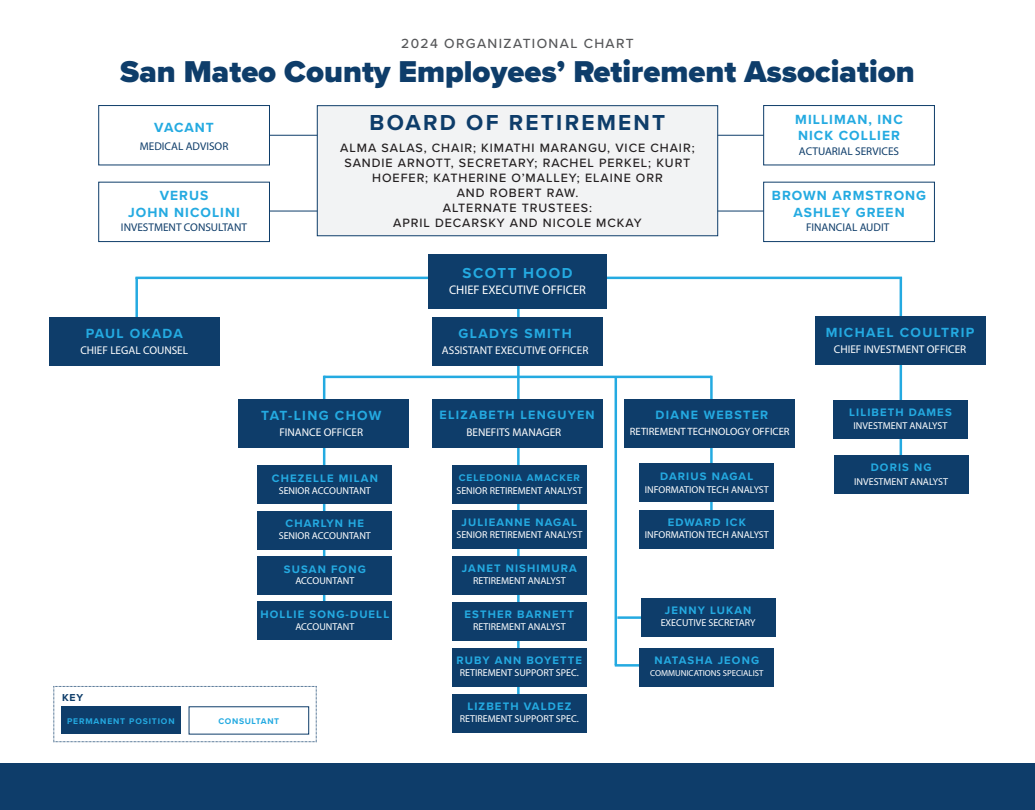
<style>
.page{position:relative;width:1035px;height:810px;background:#fff}
.page>*{position:absolute;margin:0;border:0;box-sizing:border-box;transform-origin:0 0}
.t1{font:900 31.25px "Proxima Nova";color:#0e3d6a}
.t2{font:700 22.5px "Proxima Nova";letter-spacing:.1em;color:#0e3d6a}
.t3{font:700 15px "Proxima Nova";letter-spacing:.1em;color:#24aae1}
.t4{font:700 13.75px/16.5px "Proxima Nova";letter-spacing:.075em;color:#24aae1;text-align:center}
.t5{font:700 13.75px "Proxima Nova";letter-spacing:.1em;color:#24aae1}
.t6{font:500 13.75px "Proxima Nova";letter-spacing:.1em;color:#57585a}
.t7{font:500 12.5px/15px "Proxima Nova";letter-spacing:.075em;color:#231f20;text-align:center}
.t8{font:700 12.5px "Proxima Nova";letter-spacing:.1em;color:#24aae1}
.t9{font:12.5px "Myriad Pro";color:#fff}
.t10{font:700 11.25px "Proxima Nova";letter-spacing:.1em;color:#24aae1}
.t11{font:11.25px "Myriad Pro";color:#fff}
.t12{font:11.25px "Myriad Pro";color:#0e3d6a}
.t13{font:10.62px "Myriad Pro";color:#fff}
.t14{font:700 10.5px "Proxima Nova";color:#0e3d6a}
.t15{font:10px "Myriad Pro";color:#fff}
.t16{font:700 10px "Proxima Nova";letter-spacing:.1em;color:#24aae1}
.t17{font:8.75px "Myriad Pro";color:#fff}
.t18{font:700 8.5px "Proxima Nova";letter-spacing:.1em;color:#24aae1}
.t19{font:700 8.5px "Proxima Nova";letter-spacing:.075em;color:#24aae1}
</style>
<div class="page">
<hr style="left:135px;top:277px;width:3px;height:67px;background:#24aae1">
<hr style="left:323px;top:376px;width:2px;height:240px;background:#24aae1">
<hr style="left:517px;top:281px;width:3px;height:425px;background:#24aae1">
<div style="left:0;top:764px;width:1035px;height:46px;background:#0e3d6a"></div>
<hr style="left:615px;top:377px;width:2px;height:288px;background:#24aae1">
<hr style="left:615px;top:664px;width:61px;height:3px;background:#24aae1">
<hr style="left:617px;top:616px;width:60px;height:3px;background:#24aae1">
<hr style="left:135px;top:277px;width:767px;height:2px;background:#24aae1">
<hr style="left:900px;top:277px;width:2px;height:193px;background:#24aae1">
<hr style="left:269px;top:211px;width:495px;height:1px;background:#0e3d6a">
<hr style="left:269px;top:135px;width:495px;height:1px;background:#0e3d6a">
<hr style="left:710px;top:376px;width:3px;height:153px;background:#24aae1">
<div style="left:428px;top:254px;width:179px;height:54px;background:#0e3d6a"></div>
<div style="left:49px;top:318px;width:171px;height:48px;background:#0e3d6a"></div>
<div style="left:432px;top:317px;width:171px;height:49px;background:#0e3d6a"></div>
<div style="left:624px;top:399px;width:171px;height:49px;background:#0e3d6a"></div>
<div style="left:815px;top:317px;width:170px;height:48px;background:#0e3d6a"></div>
<div style="left:639px;top:464px;width:135px;height:38px;background:#0e3d6a"></div>
<div style="left:639px;top:510px;width:135px;height:39px;background:#0e3d6a"></div>
<div style="left:641px;top:598px;width:135px;height:38px;background:#0e3d6a"></div>
<div style="left:639px;top:648px;width:135px;height:39px;background:#0e3d6a"></div>
<div style="left:257px;top:466px;width:135px;height:38px;background:#0e3d6a"></div>
<div style="left:257px;top:511px;width:135px;height:38px;background:#0e3d6a"></div>
<div style="left:257px;top:556px;width:135px;height:39px;background:#0e3d6a"></div>
<div style="left:257px;top:602px;width:135px;height:38px;background:#0e3d6a"></div>
<div style="left:238px;top:399px;width:171px;height:49px;background:#0e3d6a"></div>
<div style="left:432px;top:399px;width:171px;height:49px;background:#0e3d6a"></div>
<div style="left:452px;top:466px;width:135px;height:38px;background:#0e3d6a"></div>
<div style="left:452px;top:510px;width:135px;height:39px;background:#0e3d6a"></div>
<div style="left:452px;top:556px;width:135px;height:39px;background:#0e3d6a"></div>
<div style="left:452px;top:602px;width:135px;height:39px;background:#0e3d6a"></div>
<div style="left:452px;top:648px;width:135px;height:39px;background:#0e3d6a"></div>
<div style="left:452px;top:694px;width:135px;height:39px;background:#0e3d6a"></div>
<div style="left:833px;top:400px;width:135px;height:38px;background:#0e3d6a"></div>
<div style="left:834px;top:455px;width:135px;height:39px;background:#0e3d6a"></div>
<div style="left:317px;top:105px;width:401px;height:131px;background:#f2f3f4;border:1px solid #0e3d6a"></div>
<div style="left:763px;top:105px;width:172px;height:60px;border:1px solid #0e3d6a"></div>
<div style="left:763px;top:182px;width:172px;height:60px;border:1px solid #0e3d6a"></div>
<div style="left:98px;top:105px;width:172px;height:60px;border:1px solid #0e3d6a"></div>
<div style="left:98px;top:182px;width:172px;height:60px;border:1px solid #0e3d6a"></div>
<svg style="left:53px;top:686px;width:264px;height:56px"></svg>
<hr style="left:324px;top:376px;width:387px;height:2px;background:#24aae1">
<h3 class="t6" style="left:401px;top:33px;width:234px">2024 ORGANIZATIONAL CHART</h3>
<h1 class="t1" style="left:120px;top:48px;width:796px">San Mateo County Employees’ Retirement Association</h1>
<h3 class="t4" style="left:154px;top:119px;width:61px">VACANT</h3>
<p class="t12" style="left:140px;top:139px;width:90px">MEDICAL ADVISOR</p>
<h3 class="t4" style="left:128px;top:187px;width:113px">VERUS<br>JOHN NICOLINI</h3>
<p class="t12" style="left:121px;top:221px;width:128px">INVESTMENT CONSULTANT</p>
<h3 class="t5" style="left:86px;top:323px;width:99px">PAUL OKADA</h3>
<p class="t11" style="left:80px;top:344px;width:109px">CHIEF LEGAL COUNSEL</p>
<h2 class="t2" style="left:370px;top:106px;width:297px">BOARD OF RETIREMENT</h2>
<p class="t7" style="left:340px;top:140px;width:356px">ALMA SALAS, CHAIR; KIMATHI MARANGU, VICE CHAIR; SANDIE ARNOTT, SECRETARY; RACHEL PERKEL; KURT HOEFER; KATHERINE O’MALLEY; ELAINE ORR<br>AND ROBERT RAW.<br>ALTERNATE TRUSTEES:<br>APRIL DECARSKY AND NICOLE MCKAY</p>
<h3 class="t3" style="left:463px;top:262px;width:111px">SCOTT HOOD</h3>
<p class="t9" style="left:449px;top:282px;width:138px">CHIEF EXECUTIVE OFFICER</p>
<h3 class="t5" style="left:459px;top:323px;width:115px">GLADYS SMITH</h3>
<p class="t11" style="left:442px;top:343px;width:148px">ASSISTANT EXECUTIVE OFFICER</p>
<h3 class="t4" style="left:795px;top:111px;width:109px;text-align:left">MILLIMAN, INC<br>NICK COLLIER</h3>
<p class="t12" style="left:799px;top:144px;width:102px">ACTUARIAL SERVICES</p>
<h3 class="t4" style="left:772px;top:187px;width:156px">BROWN ARMSTRONG<br>ASHLEY GREEN</h3>
<p class="t12" style="left:806px;top:221px;width:85px">FINANCIAL AUDIT</p>
<h3 class="t5" style="left:826px;top:322px;width:150px">MICHAEL COULTRIP</h3>
<p class="t11" style="left:834px;top:343px;width:134px">CHIEF INVESTMENT OFFICER</p>
<h3 class="t5" style="left:261px;top:405px;width:122px">TAT-LING CHOW</h3>
<p class="t11" style="left:279px;top:425px;width:85px">FINANCE OFFICER</p>
<p class="t14" style="left:62px;top:689px;width:23px">KEY</p>
<p class="t10" style="left:272px;top:470px;width:108px">CHEZELLE MILAN</p>
<p class="t15" style="left:279px;top:484px;width:94px">SENIOR ACCOUNTANT</p>
<p class="t10" style="left:286px;top:515px;width:80px">CHARLYN HE</p>
<p class="t15" style="left:279px;top:530px;width:94px">SENIOR ACCOUNTANT</p>
<p class="t10" style="left:284px;top:560px;width:83px">SUSAN FONG</p>
<p class="t15" style="left:295px;top:575px;width:60px">ACCOUNTANT</p>
<p class="t10" style="left:260px;top:606px;width:130px">HOLLIE SONG-DUELL</p>
<p class="t15" style="left:295px;top:620px;width:60px">ACCOUNTANT</p>
<p class="t18" style="left:67px;top:714px;width:109px">PERMANENT POSITION</p>
<p class="t19" style="left:218px;top:714px;width:62px">CONSULTANT</p>
<p class="t8" style="left:440px;top:405px;width:157px">ELIZABETH LENGUYEN</p>
<p class="t11" style="left:466px;top:425px;width:96px">BENEFITS MANAGER</p>
<p class="t16" style="left:459px;top:470px;width:123px">CELEDONIA AMACKER</p>
<p class="t15" style="left:456px;top:484px;width:127px">SENIOR RETIREMENT ANALYST</p>
<p class="t10" style="left:462px;top:514px;width:117px">JULIEANNE NAGAL</p>
<p class="t15" style="left:456px;top:529px;width:127px">SENIOR RETIREMENT ANALYST</p>
<p class="t10" style="left:462px;top:560px;width:116px">JANET NISHIMURA</p>
<p class="t15" style="left:473px;top:575px;width:94px">RETIREMENT ANALYST</p>
<p class="t10" style="left:465px;top:606px;width:111px">ESTHER BARNETT</p>
<p class="t15" style="left:473px;top:621px;width:94px">RETIREMENT ANALYST</p>
<p class="t10" style="left:457px;top:652px;width:127px">RUBY ANN BOYETTE</p>
<p class="t15" style="left:460px;top:667px;width:121px">RETIREMENT SUPPORT SPEC.</p>
<p class="t10" style="left:467px;top:698px;width:105px">LIZBETH VALDEZ</p>
<p class="t15" style="left:460px;top:713px;width:121px">RETIREMENT SUPPORT SPEC.</p>
<p class="t8" style="left:656px;top:405px;width:114px">DIANE WEBSTER</p>
<p class="t13" style="left:630px;top:425px;width:161px">RETIREMENT TECHNOLOGY OFFICER</p>
<p class="t10" style="left:660px;top:468px;width:95px">DARIUS NAGAL</p>
<p class="t15" style="left:645px;top:484px;width:126px">INFORMATION TECH ANALYST</p>
<p class="t10" style="left:668px;top:514px;width:80px">EDWARD ICK</p>
<p class="t15" style="left:645px;top:529px;width:126px">INFORMATION TECH ANALYST</p>
<p class="t10" style="left:665px;top:602px;width:88px">JENNY LUKAN</p>
<p class="t15" style="left:661px;top:617px;width:96px">EXECUTIVE SECRETARY</p>
<p class="t10" style="left:655px;top:652px;width:106px">NATASHA JEONG</p>
<p class="t17" style="left:650px;top:667px;width:115px">COMMUNICATIONS SPECIALIST</p>
<p class="t10" style="left:849px;top:404px;width:104px">LILIBETH DAMES</p>
<p class="t15" style="left:854px;top:420px;width:95px">INVESTMENT ANALYST</p>
<p class="t10" style="left:871px;top:459px;width:62px">DORIS NG</p>
<p class="t15" style="left:854px;top:475px;width:95px">INVESTMENT ANALYST</p>
</div>
